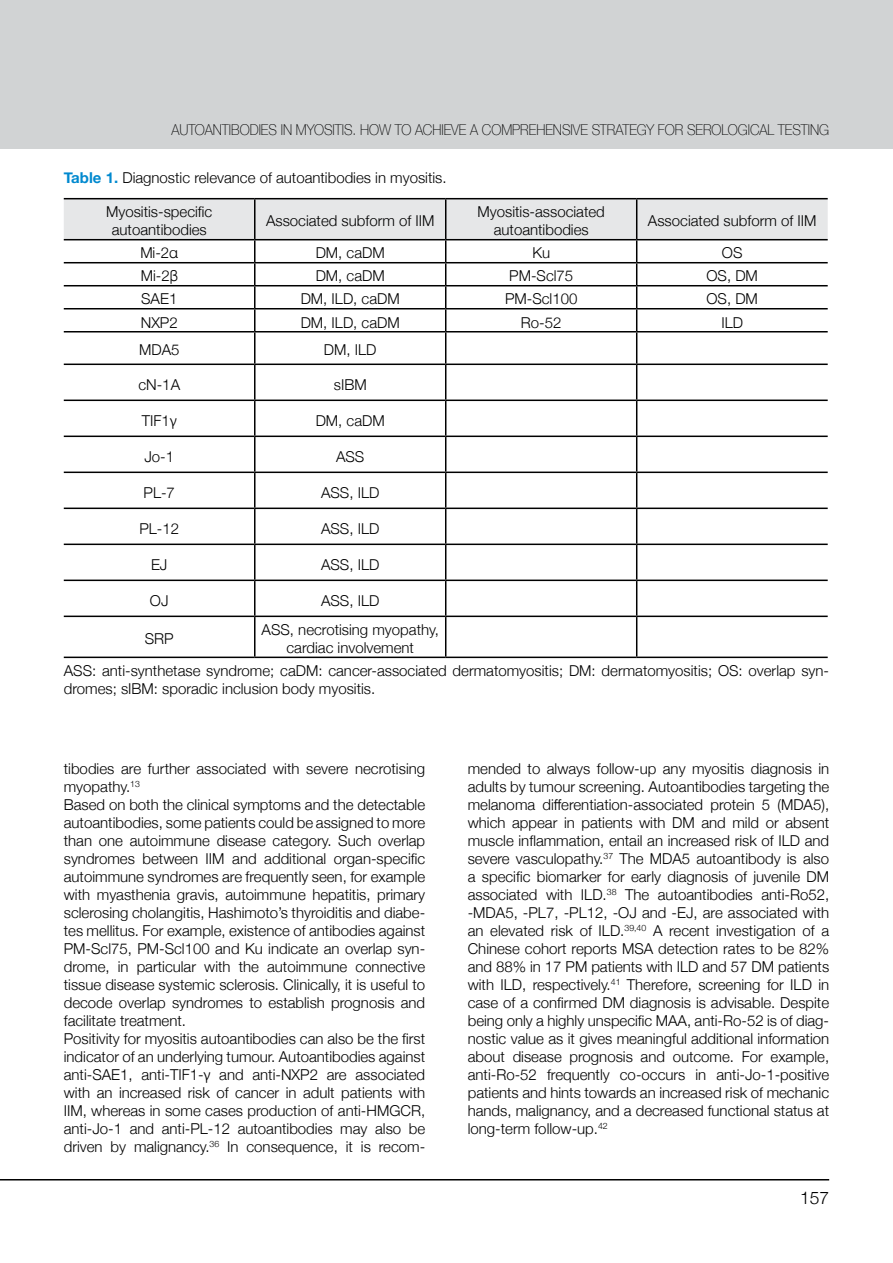
<style>
.page{position:relative;width:893px;height:1263px;background:#fff}
.page>*{position:absolute;margin:0;border:0;box-sizing:border-box;transform-origin:0 0}
.t1{font:300 17.4px "Helvetica Neue";color:#000}
.t2{font:300 15px/18px "Helvetica Neue";color:#000;text-align:justify}
.t3{font:100 15px "Helvetica Neue";color:#000;scale:.9 1}
.s1{font-weight:700;color:#0089cf}
</style>
<div class="page">
<hr style="left:0;top:1179px;width:829px;height:1px;background:#000">
<div style="left:0;top:0;width:893px;height:149px;background:#d1d3d4"></div>
<hr style="left:64px;top:198px;width:191px;height:1px;background:#000">
<hr style="left:255px;top:198px;width:191px;height:1px;background:#000">
<hr style="left:446px;top:198px;width:191px;height:1px;background:#000">
<hr style="left:637px;top:198px;width:191px;height:1px;background:#000">
<svg style="left:64px;top:199px;width:764px;height:132px"></svg>
<hr style="left:64px;top:331px;width:191px;height:1px;background:#000">
<hr style="left:255px;top:331px;width:191px;height:1px;background:#000">
<hr style="left:254px;top:332px;width:1px;height:32px;background:#000">
<hr style="left:446px;top:331px;width:191px;height:1px;background:#000">
<hr style="left:445px;top:332px;width:1px;height:32px;background:#000">
<hr style="left:637px;top:331px;width:191px;height:1px;background:#000">
<hr style="left:636px;top:332px;width:1px;height:32px;background:#000">
<hr style="left:64px;top:364px;width:191px;height:1px;background:#000">
<hr style="left:255px;top:364px;width:191px;height:1px;background:#000">
<hr style="left:254px;top:365px;width:1px;height:35px;background:#000">
<hr style="left:446px;top:364px;width:191px;height:1px;background:#000">
<hr style="left:445px;top:365px;width:1px;height:35px;background:#000">
<hr style="left:637px;top:364px;width:191px;height:1px;background:#000">
<hr style="left:636px;top:365px;width:1px;height:35px;background:#000">
<hr style="left:64px;top:400px;width:191px;height:1px;background:#000">
<hr style="left:255px;top:400px;width:191px;height:1px;background:#000">
<hr style="left:254px;top:401px;width:1px;height:35px;background:#000">
<hr style="left:446px;top:400px;width:191px;height:1px;background:#000">
<hr style="left:445px;top:401px;width:1px;height:35px;background:#000">
<hr style="left:637px;top:400px;width:191px;height:1px;background:#000">
<hr style="left:636px;top:401px;width:1px;height:35px;background:#000">
<hr style="left:64px;top:436px;width:191px;height:1px;background:#000">
<hr style="left:255px;top:436px;width:191px;height:1px;background:#000">
<hr style="left:254px;top:437px;width:1px;height:35px;background:#000">
<hr style="left:446px;top:436px;width:191px;height:1px;background:#000">
<hr style="left:445px;top:437px;width:1px;height:35px;background:#000">
<hr style="left:637px;top:436px;width:191px;height:1px;background:#000">
<hr style="left:636px;top:437px;width:1px;height:35px;background:#000">
<hr style="left:64px;top:472px;width:191px;height:1px;background:#000">
<hr style="left:255px;top:472px;width:191px;height:1px;background:#000">
<hr style="left:254px;top:473px;width:1px;height:35px;background:#000">
<hr style="left:446px;top:472px;width:191px;height:1px;background:#000">
<hr style="left:445px;top:473px;width:1px;height:35px;background:#000">
<hr style="left:637px;top:472px;width:191px;height:1px;background:#000">
<hr style="left:636px;top:473px;width:1px;height:35px;background:#000">
<hr style="left:64px;top:508px;width:191px;height:1px;background:#000">
<hr style="left:255px;top:508px;width:191px;height:1px;background:#000">
<hr style="left:254px;top:509px;width:1px;height:35px;background:#000">
<hr style="left:446px;top:508px;width:191px;height:1px;background:#000">
<hr style="left:445px;top:509px;width:1px;height:35px;background:#000">
<hr style="left:637px;top:508px;width:191px;height:1px;background:#000">
<hr style="left:636px;top:509px;width:1px;height:35px;background:#000">
<hr style="left:64px;top:544px;width:191px;height:1px;background:#000">
<hr style="left:255px;top:544px;width:191px;height:1px;background:#000">
<hr style="left:254px;top:545px;width:1px;height:35px;background:#000">
<hr style="left:446px;top:544px;width:191px;height:1px;background:#000">
<hr style="left:445px;top:545px;width:1px;height:35px;background:#000">
<hr style="left:637px;top:544px;width:191px;height:1px;background:#000">
<hr style="left:636px;top:545px;width:1px;height:35px;background:#000">
<hr style="left:64px;top:580px;width:191px;height:1px;background:#000">
<hr style="left:255px;top:580px;width:191px;height:1px;background:#000">
<hr style="left:254px;top:581px;width:1px;height:35px;background:#000">
<hr style="left:446px;top:580px;width:191px;height:1px;background:#000">
<hr style="left:445px;top:581px;width:1px;height:35px;background:#000">
<hr style="left:637px;top:580px;width:191px;height:1px;background:#000">
<hr style="left:636px;top:581px;width:1px;height:35px;background:#000">
<hr style="left:64px;top:616px;width:191px;height:1px;background:#000">
<hr style="left:255px;top:616px;width:191px;height:1px;background:#000">
<hr style="left:254px;top:617px;width:1px;height:40px;background:#000">
<hr style="left:446px;top:616px;width:191px;height:1px;background:#000">
<hr style="left:445px;top:617px;width:1px;height:40px;background:#000">
<hr style="left:637px;top:616px;width:191px;height:1px;background:#000">
<hr style="left:636px;top:617px;width:1px;height:40px;background:#000">
<hr style="left:64px;top:657px;width:191px;height:1px;background:#000">
<hr style="left:255px;top:657px;width:191px;height:1px;background:#000">
<hr style="left:446px;top:657px;width:191px;height:1px;background:#000">
<hr style="left:637px;top:657px;width:191px;height:1px;background:#000">
<p class="t3" style="left:172px;top:119px;width:732px">AUTOANTIBODIES IN MYOSITIS. HOW TO ACHIEVE A COMPREHENSIVE STRATEGY FOR SEROLOGICAL TESTING</p>
<p class="t3" style="left:799px;top:119px;width:36px">TITLE</p>
<p class="t2" style="left:64px;top:168px;width:384px"><span class="s1">Table 1.</span> Diagnostic relevance of autoantibodies in myositis.</p>
<p class="t2" style="left:106px;top:202px;width:108px;text-align:center">Myositis-specific autoantibodies</p>
<p class="t2" style="left:266px;top:211px;width:170px">Associated subform of IIM</p>
<p class="t2" style="left:478px;top:202px;width:129px;text-align:center">Myositis-associated autoantibodies</p>
<p class="t2" style="left:648px;top:211px;width:170px">Associated subform of IIM</p>
<p class="t2" style="left:140px;top:243px;width:39px">Mi-2α</p>
<p class="t2" style="left:316px;top:243px;width:71px">DM, caDM</p>
<p class="t2" style="left:532px;top:243px;width:19px">Ku</p>
<p class="t2" style="left:722px;top:243px;width:22px">OS</p>
<p class="t2" style="left:141px;top:266px;width:39px">Mi-2β</p>
<p class="t2" style="left:316px;top:266px;width:71px">DM, caDM</p>
<p class="t2" style="left:509px;top:266px;width:66px">PM-Scl75</p>
<p class="t2" style="left:706px;top:266px;width:53px">OS, DM</p>
<p class="t2" style="left:141px;top:289px;width:38px">SAE1</p>
<p class="t2" style="left:301px;top:289px;width:101px">DM, ILD, caDM</p>
<p class="t2" style="left:505px;top:289px;width:74px">PM-Scl100</p>
<p class="t2" style="left:706px;top:289px;width:53px">OS, DM</p>
<p class="t2" style="left:141px;top:312px;width:38px">NXP2</p>
<p class="t2" style="left:301px;top:312px;width:101px">DM, ILD, caDM</p>
<p class="t2" style="left:521px;top:312px;width:42px">Ro-52</p>
<p class="t2" style="left:721px;top:312px;width:23px">ILD</p>
<p class="t2" style="left:139px;top:340px;width:42px">MDA5</p>
<p class="t2" style="left:324px;top:340px;width:54px">DM, ILD</p>
<p class="t2" style="left:138px;top:374px;width:43px">cN-1A</p>
<p class="t2" style="left:334px;top:374px;width:34px">sIBM</p>
<p class="t2" style="left:142px;top:410px;width:37px">TIF1γ</p>
<p class="t2" style="left:316px;top:410px;width:71px">DM, caDM</p>
<p class="t2" style="left:144px;top:446px;width:31px">Jo-1</p>
<p class="t2" style="left:336px;top:446px;width:30px">ASS</p>
<p class="t2" style="left:144px;top:482px;width:33px">PL-7</p>
<p class="t2" style="left:321px;top:482px;width:60px">ASS, ILD</p>
<p class="t2" style="left:139px;top:518px;width:41px">PL-12</p>
<p class="t2" style="left:321px;top:518px;width:60px">ASS, ILD</p>
<p class="t2" style="left:151px;top:554px;width:18px">EJ</p>
<p class="t2" style="left:321px;top:554px;width:60px">ASS, ILD</p>
<p class="t2" style="left:150px;top:590px;width:20px">OJ</p>
<p class="t2" style="left:321px;top:590px;width:60px">ASS, ILD</p>
<p class="t2" style="left:145px;top:629px;width:30px">SRP</p>
<p class="t2" style="left:262px;top:620px;width:179px;text-align:center">ASS, necrotising myopathy, cardiac involvement</p>
<p class="t2" style="left:64px;top:661px;width:767px">ASS: anti-synthetase syndrome; caDM: cancer-associated dermatomyositis; DM: dermatomyositis; OS: overlap syn&shy;dromes; sIBM: sporadic inclusion body myositis.</p>
<p class="t2" style="left:64px;top:759px;width:363px">tibodies are further associated with severe necrotising myopathy.<sup>13</sup></p>
<p class="t2" style="left:64px;top:795px;width:363px">Based on both the clinical symptoms and the detectable autoantibodies, some patients could be assigned to more than one autoimmune disease category. Such overlap syndromes between IIM and additional organ-specific autoimmune syndromes are frequently seen, for example with myasthenia gravis, autoimmune hepatitis, primary sclerosing cholangitis, Hashimoto’s thyroiditis and diabe&shy;tes mellitus. For example, existence of antibodies against PM-Scl75, PM-Scl100 and Ku indicate an overlap syn&shy;drome, in particular with the autoimmune connective tissue disease systemic sclerosis. Clinically, it is useful to decode overlap syndromes to establish prognosis and facilitate treatment.</p>
<p class="t2" style="left:64px;top:1029px;width:363px">Positivity for myositis autoantibodies can also be the first indicator of an underlying tumour. Autoantibodies against anti-SAE1, anti-TIF1-γ and anti-NXP2 are associated with an increased risk of cancer in adult patients with IIM, whereas in some cases production of anti-HMGCR, anti-Jo-1 and anti-PL-12 autoantibodies may also be driven by malignancy.<sup>36</sup> In consequence, it is recom-</p>
<p class="t2" style="left:468px;top:759px;width:363px">mended to always follow-up any myositis diagnosis in adults by tumour screening. Autoantibodies targeting the melanoma differentiation-associated protein 5 (MDA5), which appear in patients with DM and mild or absent muscle inflammation, entail an increased risk of ILD and severe vasculopathy.<sup>37</sup> The MDA5 autoantibody is also a specific biomarker for early diagnosis of juvenile DM associated with ILD.<sup>38</sup> The autoantibodies anti-Ro52, -MDA5, -PL7, -PL12, -OJ and -EJ, are associated with an elevated risk of ILD.<sup>39,40</sup> A recent investigation of a Chinese cohort reports MSA detection rates to be 82% and 88% in 17 PM patients with ILD and 57 DM patients with ILD, respectively.<sup>41</sup> Therefore, screening for ILD in case of a confirmed DM diagnosis is advisable. Despite being only a highly unspecific MAA, anti-Ro-52 is of diag&shy;nostic value as it gives meaningful additional information about disease prognosis and outcome. For example, anti-Ro-52 frequently co-occurs in anti-Jo-1-positive patients and hints towards an increased risk of mechanic hands, malignancy, and a decreased functional status at long-term follow-up.<sup>42</sup></p>
<p class="t1" style="left:800px;top:1184px;width:31px">157</p>
</div>
